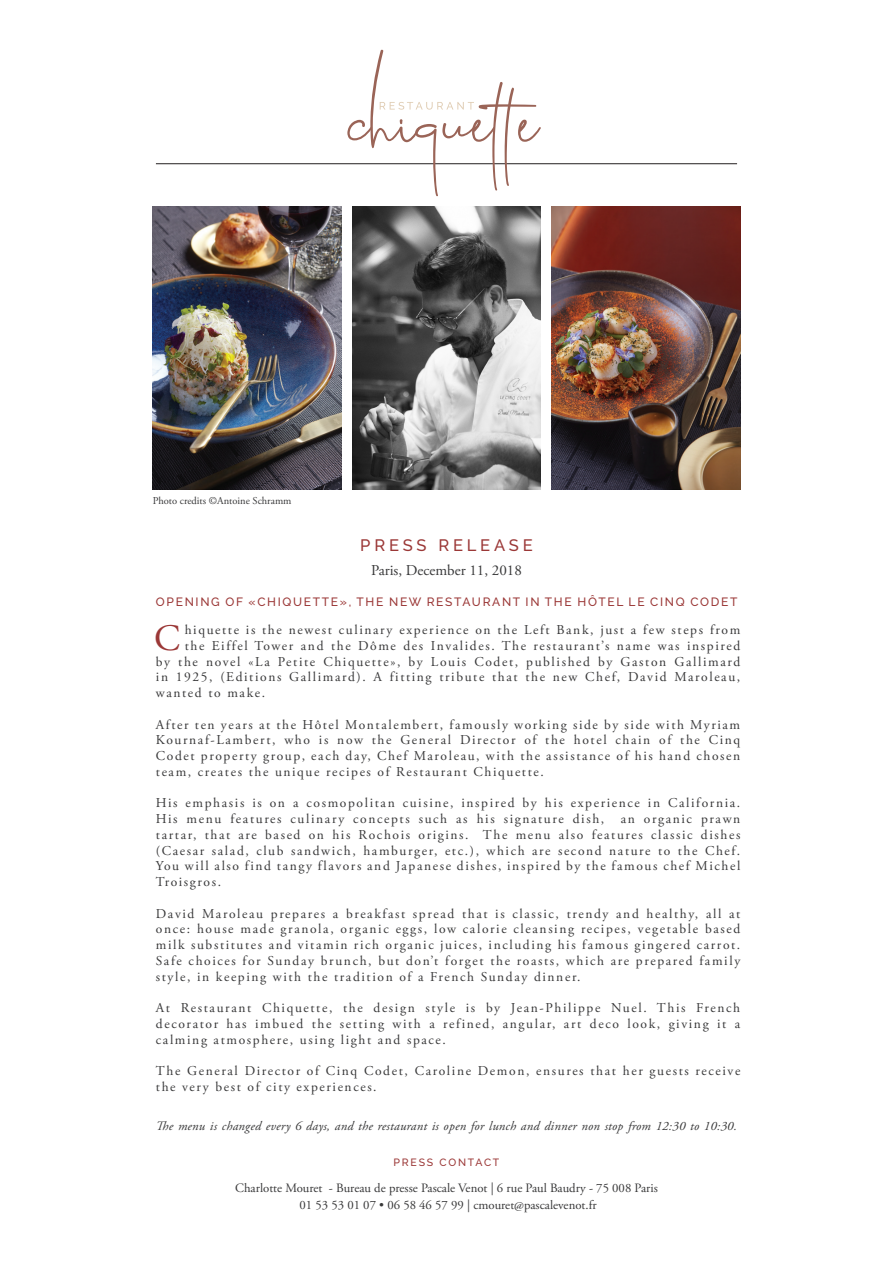
<style>
.page{position:relative;width:893px;height:1263px;background:#fff}
.page>*{position:absolute;margin:0;border:0;box-sizing:border-box;transform-origin:0 0}
.t1{font:37.2px "Adobe Garamond Pro";color:#9b3837}
.t2{font:500 16.5px "Raleway";letter-spacing:.23em;color:#9b3837}
.t3{font:15px "Adobe Garamond Pro";color:#383839}
.t4{font:13.5px/15.8px "Adobe Garamond Pro";letter-spacing:.12em;color:#383839;text-align:justify}
.t5{font:12.75px "Adobe Garamond Pro";color:#383839}
.t6{font:italic 12.75px "Adobe Garamond Pro";letter-spacing:.02em;color:#383839}
.t7{font:500 12px "Raleway";letter-spacing:.14em;color:#9b3837}
.t8{font:10.5px "Adobe Garamond Pro";color:#383839}
.t9{font:500 10.5px "Raleway";letter-spacing:.17em;color:#9b3837}
</style>
<div class="page">
<hr style="left:156px;top:163px;width:581px;height:1px;background:#231f20">
<svg style="left:347px;top:50px;width:194px;height:146px"></svg>
<img style="left:352px;top:207px;width:189px;height:283px">
<img style="left:552px;top:207px;width:188px;height:283px">
<img style="left:153px;top:207px;width:188px;height:283px">
<p class="t8" style="left:153px;top:494px;width:140px">Photo credits ©Antoine Schramm</p>
<p class="t2" style="left:360px;top:536px;width:174px">PRESS RELEASE</p>
<p class="t3" style="left:371px;top:561px;width:152px">Paris, December 11, 2018</p>
<p class="t7" style="left:156px;top:595px;width:583px">OPENING OF «CHIQUETTE», THE NEW RESTAURANT IN THE HÔTEL LE CINQ CODET</p>
<p class="t1" style="left:154px;top:616px;width:27px">C</p>
<p class="t4" style="left:185px;top:622px;width:557px">hiquette is the newest culinary experience on the Left Bank, just a few steps from</p>
<p class="t4" style="left:185px;top:638px;width:557px">the Eiffel Tower and the Dôme des Invalides. The restaurant’s name was inspired</p>
<p class="t4" style="left:156px;top:654px;width:586px">by the novel «La Petite Chiquette», by Louis Codet, published by Gaston Gallimard</p>
<p class="t4" style="left:156px;top:670px;width:586px">in 1925, (Editions Gallimard). A fitting tribute that the new Chef, David Maroleau,</p>
<p class="t4" style="left:156px;top:685px;width:111px">wanted to make.</p>
<p class="t4" style="left:156px;top:717px;width:586px">After ten years at the Hôtel Montalembert, famously working side by side with Myriam Kournaf-Lambert, who is now the General Director of the hotel chain of the Cinq Codet property group, each day, Chef Maroleau, with the assistance of his hand chosen team, creates the unique recipes of Restaurant Chiquette.</p>
<p class="t4" style="left:156px;top:796px;width:586px">His emphasis is on a cosmopolitan cuisine, inspired by his experience in California.<br>His menu features culinary concepts such as his signature dish, an organic prawn tartar, that are based on his Rochois origins. The menu also features classic dishes (Caesar salad, club sandwich, hamburger, etc.), which are second nature to the Chef.<br>You will also find tangy flavors and Japanese dishes, inspired by the famous chef Michel Troisgros.</p>
<p class="t4" style="left:156px;top:906px;width:586px">David Maroleau prepares a breakfast spread that is classic, trendy and healthy, all at once: house made granola, organic eggs, low calorie cleansing recipes, vegetable based milk substitutes and vitamin rich organic juices, including his famous gingered carrot.<br>Safe choices for Sunday brunch, but don’t forget the roasts, which are prepared family style, in keeping with the tradition of a French Sunday dinner.</p>
<p class="t4" style="left:156px;top:1000px;width:586px">At Restaurant Chiquette, the design style is by Jean-Philippe Nuel. This French decorator has imbued the setting with a refined, angular, art deco look, giving it a calming atmosphere, using light and space.</p>
<p class="t4" style="left:156px;top:1063px;width:586px">The General Director of Cinq Codet, Caroline Demon, ensures that her guests receive the very best of city experiences.</p>
<p class="t6" style="left:156px;top:1118px;width:583px">The menu is changed every 6 days, and the restaurant is open for lunch and dinner non stop from 12:30 to 10:30.</p>
<p class="t9" style="left:394px;top:1156px;width:107px">PRESS CONTACT</p>
<p class="t5" style="left:235px;top:1180px;width:424px">Charlotte Mouret - Bureau de presse Pascale Venot | 6 rue Paul Baudry - 75 008 Paris</p>
<p class="t5" style="left:300px;top:1197px;width:299px">01 53 53 01 07 • 06 58 46 57 99 | cmouret@pascalevenot.fr</p>
</div>
